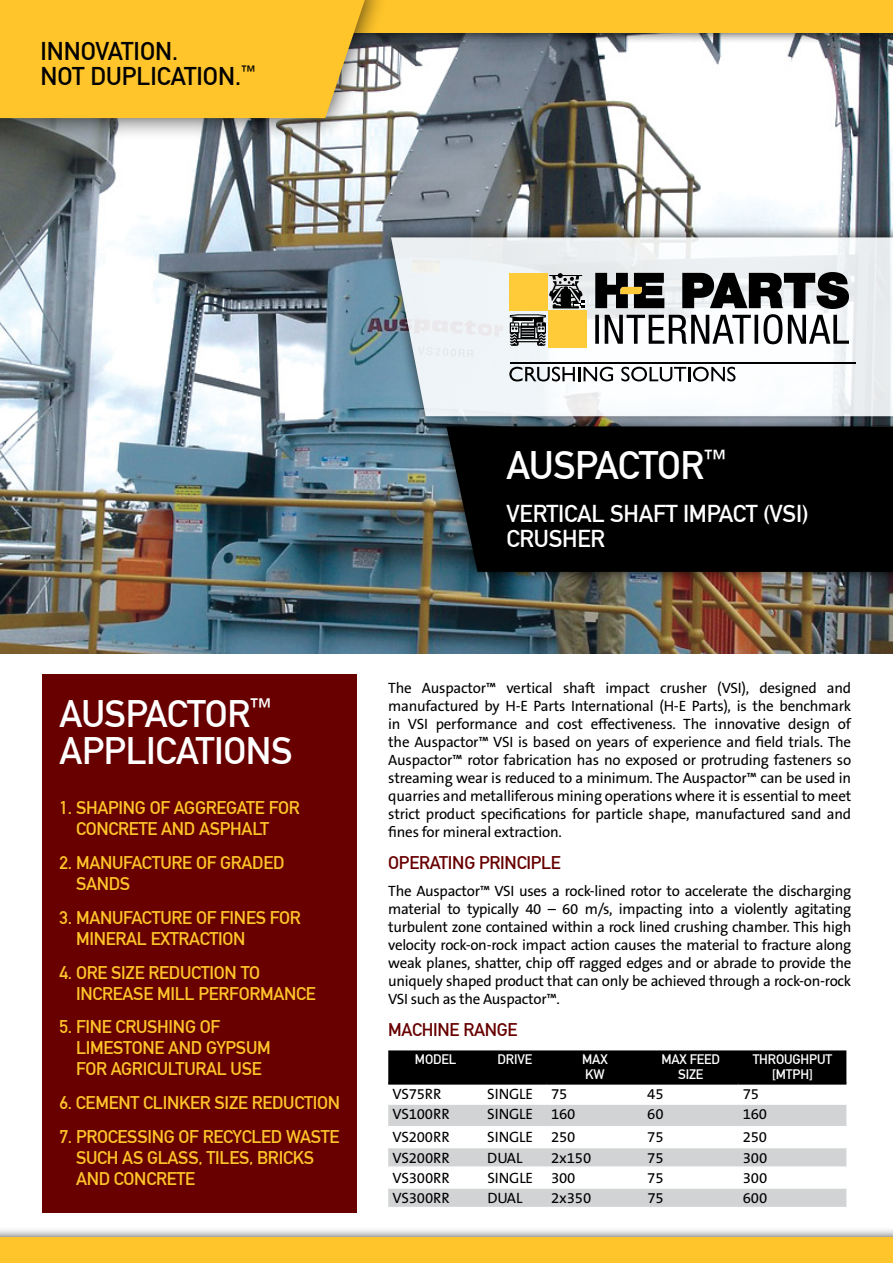
<style>
.page{position:relative;width:893px;height:1263px;background:#fff}
.page>*{position:absolute;margin:0;border:0;box-sizing:border-box;transform-origin:0 0}
.t1{font:38.85px "DIN Mittelschrift LTCYR";letter-spacing:-.02em;color:#fff}
.t2{font:37.5px/37px "DIN Mittelschrift LTCYR";letter-spacing:-.01em;color:#fff}
.t3{font:25.2px/24.2px "DIN Mittelschrift LTCYR";color:#000}
.t4{font:23.85px/25.5px "DIN Mittelschrift LTCYR";letter-spacing:-.01em;color:#fff}
.t5{font:18px/21px "DIN Mittelschrift LTCYR";letter-spacing:-.015em;color:#ffc52b}
.t6{font:18px "DIN Mittelschrift LTCYR";letter-spacing:-.015em;color:#680000}
.t7{font:15px/18px "The Sans B W5 Plain";letter-spacing:-.01em;color:#000;text-align:justify}
.t8{font:13.5px/15px "DIN Mittelschrift LTCYR";letter-spacing:-.01em;color:#fff;text-align:center}
</style>
<div class="page">
<img style="left:0;top:44px;width:893px;height:610px">
<div style="left:380px;top:225px;width:513px;height:203px;background:#000;opacity:.75"></div>
<svg style="left:391px;top:237px;width:502px;height:179px;fill:#eef4f7"></svg>
<div style="left:435px;top:414px;width:458px;height:170px;background:#000;opacity:.75"></div>
<div style="left:446px;top:426px;width:447px;height:146px;background:#000"></div>
<div style="left:0;top:0;width:893px;height:44px;background:#000;opacity:.75"></div>
<div style="left:0;top:0;width:893px;height:33px;background:#ffc52b"></div>
<div style="left:0;top:0;width:389px;height:140px;background:#000;opacity:.75"></div>
<div style="left:0;top:0;width:365px;height:118px;background:#ffc52b"></div>
<div style="left:0;top:1226px;width:893px;height:37px;background:#000;opacity:.75"></div>
<div style="left:0;top:1237px;width:893px;height:26px;background:#ffc52b"></div>
<svg style="left:509px;top:367px;width:104px;height:14px"></svg>
<svg style="left:621px;top:367px;width:114px;height:14px"></svg>
<hr style="left:510px;top:362px;width:345px;height:2px;background:#000">
<svg style="left:595px;top:272px;width:254px;height:72px"></svg>
<div style="left:548px;top:310px;width:38px;height:38px;background:#ffcb38"></div>
<div style="left:510px;top:273px;width:38px;height:38px;background:#ffcb38"></div>
<svg style="left:510px;top:314px;width:36px;height:32px"></svg>
<svg style="left:549px;top:273px;width:36px;height:35px"></svg>
<div style="left:388px;top:1050px;width:458px;height:32px;background:#000"></div>
<svg style="left:388px;top:1105px;width:458px;height:102px;fill:#d1d3d4"></svg>
<hr style="left:388px;top:1082px;width:95px;height:2px;background:#000">
<hr style="left:483px;top:1082px;width:64px;height:2px;background:#000">
<hr style="left:547px;top:1082px;width:96px;height:2px;background:#000">
<hr style="left:643px;top:1082px;width:95px;height:2px;background:#000">
<hr style="left:738px;top:1082px;width:108px;height:2px;background:#000">
<hr style="left:388px;top:1126px;width:95px;height:2px;background:#fff">
<hr style="left:483px;top:1126px;width:64px;height:2px;background:#fff">
<hr style="left:547px;top:1126px;width:96px;height:2px;background:#fff">
<hr style="left:643px;top:1126px;width:95px;height:2px;background:#fff">
<hr style="left:738px;top:1126px;width:108px;height:2px;background:#fff">
<hr style="left:388px;top:1146px;width:95px;height:2px;background:#fff">
<hr style="left:483px;top:1146px;width:64px;height:2px;background:#fff">
<hr style="left:547px;top:1146px;width:96px;height:2px;background:#fff">
<hr style="left:643px;top:1146px;width:95px;height:2px;background:#fff">
<hr style="left:738px;top:1146px;width:108px;height:2px;background:#fff">
<hr style="left:388px;top:1166px;width:95px;height:2px;background:#fff">
<hr style="left:483px;top:1166px;width:64px;height:2px;background:#fff">
<hr style="left:547px;top:1166px;width:96px;height:2px;background:#fff">
<hr style="left:643px;top:1166px;width:95px;height:2px;background:#fff">
<hr style="left:738px;top:1166px;width:108px;height:2px;background:#fff">
<hr style="left:388px;top:1186px;width:95px;height:3px;background:#fff">
<hr style="left:483px;top:1186px;width:64px;height:3px;background:#fff">
<hr style="left:547px;top:1186px;width:96px;height:3px;background:#fff">
<hr style="left:643px;top:1186px;width:95px;height:3px;background:#fff">
<hr style="left:738px;top:1186px;width:108px;height:3px;background:#fff">
<div style="left:43px;top:674px;width:314px;height:539px;background:#680000"></div>
<h3 class="t3" style="left:40px;top:40px;width:217px">INNOVATION.<br>NOT DUPLICATION.<sup>™</sup></h3>
<h1 class="t1" style="left:507px;top:443px;width:221px">AUSPACTOR<sup>™</sup></h1>
<h3 class="t4" style="left:507px;top:501px;width:304px">VERTICAL SHAFT IMPACT (VSI)<br>CRUSHER</h3>
<h2 class="t2" style="left:60px;top:695px;width:235px">AUSPACTOR<sup>™<br></sup>APPLICATIONS</h2>
<p class="t5" style="left:76px;top:798px;width:225px;text-indent:-16px">1. SHAPING OF AGGREGATE FOR<br>CONCRETE AND ASPHALT</p>
<p class="t5" style="left:76px;top:852px;width:210px;text-indent:-16px">2. MANUFACTURE OF GRADED<br>SANDS</p>
<p class="t5" style="left:76px;top:907px;width:226px;text-indent:-16px">3. MANUFACTURE OF FINES FOR<br>MINERAL EXTRACTION</p>
<p class="t5" style="left:76px;top:962px;width:241px;text-indent:-16px">4. ORE SIZE REDUCTION TO<br>INCREASE MILL PERFORMANCE</p>
<p class="t5" style="left:76px;top:1017px;width:196px;text-indent:-16px">5. FINE CRUSHING OF<br>LIMESTONE AND GYPSUM<br>FOR AGRICULTURAL USE</p>
<p class="t5" style="left:60px;top:1092px;width:282px">6. CEMENT CLINKER SIZE REDUCTION</p>
<p class="t5" style="left:76px;top:1126px;width:265px;text-indent:-16px">7. PROCESSING OF RECYCLED WASTE<br>SUCH AS GLASS, TILES, BRICKS<br>AND CONCRETE</p>
<p class="t7" style="left:388px;top:679px;width:464px">The Auspactor™ vertical shaft impact crusher (VSI), designed and manufactured by H-E Parts International (H-E Parts), is the benchmark in VSI performance and cost effectiveness. The innovative design of the Auspactor™ VSI is based on years of experience and field trials. The Auspactor™ rotor fabrication has no exposed or protruding fasteners so streaming wear is reduced to a minimum. The Auspactor™ can be used in quarries and metalliferous mining operations where it is essential to meet strict product specifications for particle shape, manufactured sand and fines for mineral extraction.</p>
<p class="t6" style="left:388px;top:852px;width:174px">OPERATING PRINCIPLE</p>
<p class="t7" style="left:388px;top:882px;width:464px">The Auspactor™ VSI uses a rock-lined rotor to accelerate the discharging material to typically 40 – 60 m/s, impacting into a violently agitating turbulent zone contained within a rock lined crushing chamber. This high velocity rock-on-rock impact action causes the material to fracture along weak planes, shatter, chip off ragged edges and or abrade to provide the uniquely shaped product that can only be achieved through a rock-on-rock VSI such as the Auspactor™.</p>
<p class="t6" style="left:388px;top:1019px;width:131px">MACHINE RANGE</p>
<p class="t8" style="left:415px;top:1052px;width:43px">MODEL</p>
<p class="t8" style="left:498px;top:1052px;width:36px">DRIVE</p>
<p class="t8" style="left:582px;top:1052px;width:27px;text-align:left">MAX<br>KW</p>
<p class="t8" style="left:661px;top:1052px;width:60px">MAX FEED<br>SIZE</p>
<p class="t8" style="left:753px;top:1052px;width:81px">THROUGHPUT [MTPH]</p>
<p class="t7" style="left:392px;top:1085px;width:51px">VS75RR</p>
<p class="t7" style="left:487px;top:1085px;width:82px">SINGLE 75</p>
<p class="t7" style="left:647px;top:1085px;width:18px">45</p>
<p class="t7" style="left:743px;top:1085px;width:18px">75</p>
<p class="t7" style="left:393px;top:1105px;width:59px">VS100RR</p>
<p class="t7" style="left:487px;top:1105px;width:90px">SINGLE 160</p>
<p class="t7" style="left:647px;top:1105px;width:18px">60</p>
<p class="t7" style="left:743px;top:1105px;width:26px">160</p>
<p class="t7" style="left:393px;top:1128px;width:59px">VS200RR</p>
<p class="t7" style="left:487px;top:1128px;width:90px">SINGLE 250</p>
<p class="t7" style="left:647px;top:1128px;width:18px">75</p>
<p class="t7" style="left:743px;top:1128px;width:26px">250</p>
<p class="t7" style="left:393px;top:1148px;width:59px">VS200RR</p>
<p class="t7" style="left:487px;top:1148px;width:37px">DUAL</p>
<p class="t7" style="left:551px;top:1148px;width:42px">2x150</p>
<p class="t7" style="left:647px;top:1148px;width:18px">75</p>
<p class="t7" style="left:743px;top:1148px;width:26px">300</p>
<p class="t7" style="left:393px;top:1169px;width:59px">VS300RR</p>
<p class="t7" style="left:487px;top:1169px;width:90px">SINGLE 300</p>
<p class="t7" style="left:647px;top:1169px;width:18px">75</p>
<p class="t7" style="left:743px;top:1169px;width:26px">300</p>
<p class="t7" style="left:393px;top:1189px;width:59px">VS300RR</p>
<p class="t7" style="left:487px;top:1189px;width:37px">DUAL</p>
<p class="t7" style="left:551px;top:1189px;width:42px">2x350</p>
<p class="t7" style="left:647px;top:1189px;width:18px">75</p>
<p class="t7" style="left:743px;top:1189px;width:26px">600</p>
</div>
